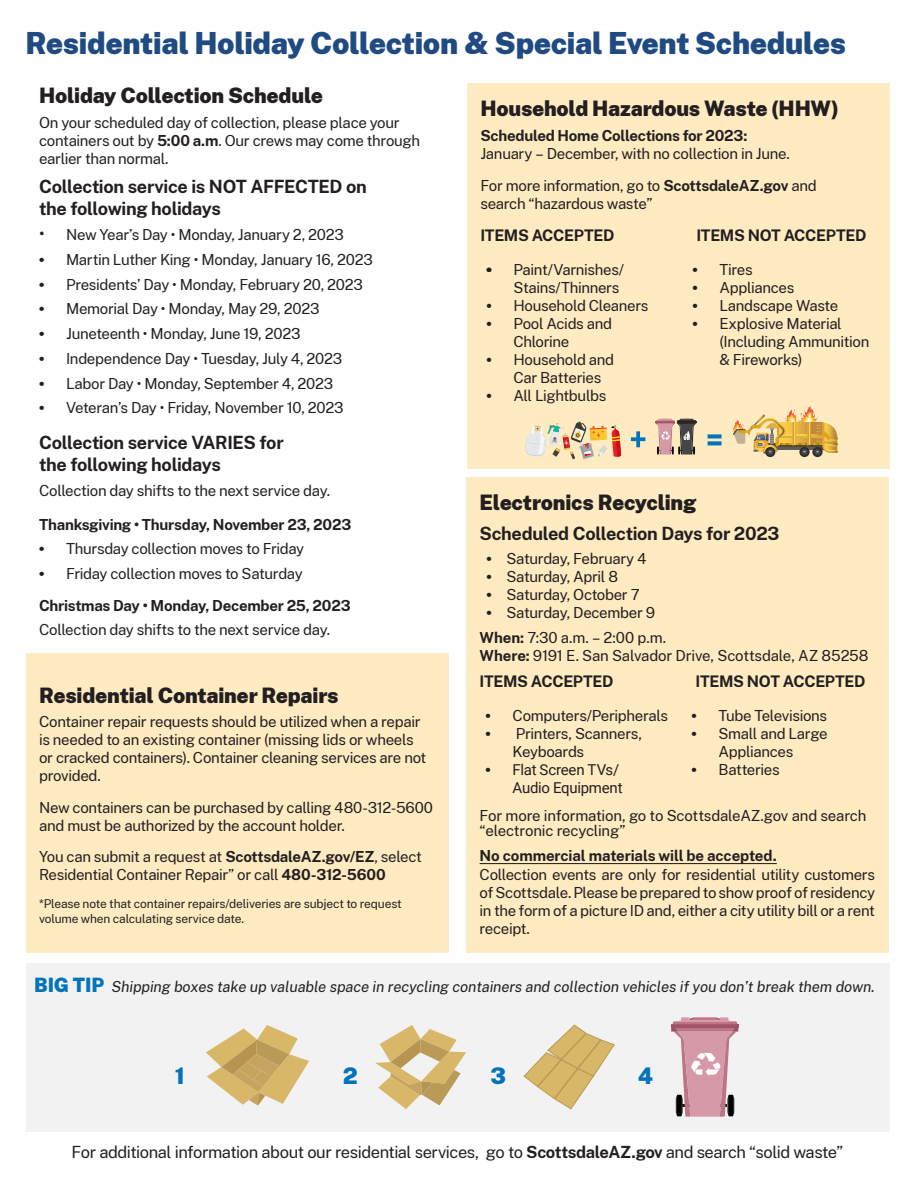
<style>
.page{position:relative;width:918px;height:1188px;background:#fff}
.page>*{position:absolute;margin:0;border:0;box-sizing:border-box;transform-origin:0 0}
.t1{font:900 30px "Public Sans";letter-spacing:-.015em;color:#1f4b82}
.t2{font:900 22.5px "Public Sans";color:#0474ba}
.t3{font:900 21px "Public Sans";letter-spacing:-.01em;color:#231f20}
.t4{font:700 18px/22.5px "Public Sans";letter-spacing:-.02em;color:#231f20}
.t5{font:16.5px "Public Sans";letter-spacing:-.025em;color:#231f20}
.t6{font:700 15.75px "Public Sans";letter-spacing:-.025em;color:#231f20}
.t7{font:15px/18px "Public Sans";letter-spacing:-.02em;color:#231f20}
.t8{font:700 15px/31.5px "Public Sans";letter-spacing:-.015em;color:#231f20}
.t9{font:italic 15px "Public Sans";letter-spacing:-.01em;color:#231f20}
.t10{font:15px/18px "Roboto";letter-spacing:-.02em;color:#231f20;text-align:right}
.t11{font:12px/14.4px "Public Sans";letter-spacing:-.015em;color:#231f20}
.s1{font-weight:700}
.s2{font-size:18px}
.s3{font-family:"Arial";font-weight:700}
.s4{font-family:"Arial"}
.s5{font-weight:400}
.s6{font-weight:900;font-style:normal;font-size:19.5px;color:#0474ba}
</style>
<div class="page">
<div style="left:467px;top:83px;width:423px;height:385px;background:#feebc1"></div>
<div style="left:466px;top:477px;width:423px;height:475px;background:#feebc1"></div>
<hr style="left:480px;top:863px;width:297px;height:1px;background:#231f20">
<div style="left:26px;top:653px;width:422px;height:299px;background:#feebc1"></div>
<div style="left:26px;top:963px;width:863px;height:169px;background:#f2f2f2"></div>
<svg style="left:765px;top:447px;width:10px;height:10px"></svg>
<div style="left:812px;top:447px;width:11px;height:10px;background:#2f2f2f;border-radius:50%"></div>
<div style="left:799px;top:447px;width:11px;height:10px;background:#2f2f2f;border-radius:50%"></div>
<img style="left:732px;top:406px;width:106px;height:49px">
<svg style="left:656px;top:419px;width:40px;height:36px"></svg>
<svg style="left:525px;top:421px;width:96px;height:38px"></svg>
<svg style="left:631px;top:431px;width:14px;height:16px"></svg>
<div style="left:708px;top:434px;width:14px;height:5px;background:#0274ba"></div>
<svg style="left:708px;top:441px;width:14px;height:4px"></svg>
<svg style="left:671px;top:1017px;width:67px;height:100px"></svg>
<svg style="left:206px;top:1025px;width:103px;height:81px"></svg>
<svg style="left:375px;top:1025px;width:91px;height:84px"></svg>
<svg style="left:524px;top:1025px;width:91px;height:84px"></svg>
<h1 class="t1" style="left:26px;top:20px;width:822px">Residential Holiday Collection &amp; Special Event Schedules</h1>
<h3 class="t3" style="left:39px;top:79px;width:286px">Holiday Collection Schedule</h3>
<p class="t7" style="left:39px;top:112px;width:382px">On your scheduled day of collection, please place your containers out by <span class="s1">5:00 a.m</span>. Our crews may come through earlier than normal.</p>
<p class="t4" style="left:39px;top:174px;width:329px">Collection service is NOT AFFECTED on the following holidays</p>
<p class="t7" style="left:39px;top:225px;width:306px"><span class="s2">•</span> New Year’s Day • Monday, January 2, 2023</p>
<p class="t7" style="left:39px;top:250px;width:335px"><span class="s3">•</span> Martin Luther King • Monday, January 16, 2023</p>
<p class="t7" style="left:39px;top:274px;width:325px"><span class="s3">•</span> Presidents’ Day • Monday, February 20, 2023</p>
<p class="t7" style="left:39px;top:299px;width:282px"><span class="s3">•</span> Memorial Day • Monday, May 29, 2023</p>
<p class="t7" style="left:39px;top:324px;width:263px"><span class="s3">•</span> Juneteenth • Monday, June 19, 2023</p>
<p class="t7" style="left:39px;top:349px;width:305px"><span class="s3">•</span> Independence Day • Tuesday, July 4, 2023</p>
<p class="t7" style="left:39px;top:373px;width:296px"><span class="s3">•</span> Labor Day • Monday, September 4, 2023</p>
<p class="t7" style="left:39px;top:398px;width:306px"><span class="s3">•</span> Veteran’s Day • Friday, November 10, 2023</p>
<p class="t4" style="left:39px;top:430px;width:246px">Collection service VARIES for the following holidays</p>
<p class="t7" style="left:39px;top:481px;width:292px">Collection day shifts to the next service day.</p>
<p class="t8" style="left:39px;top:507px;width:314px">Thanksgiving • Thursday, November 23, 2023</p>
<p class="t7" style="left:39px;top:539px;width:267px"><span class="s3">•</span> Thursday collection moves to Friday</p>
<p class="t8" style="left:39px;top:557px;width:313px"><span class="s4">•</span> <span class="s5">Friday collection moves to Saturday<br></span>Christmas Day • Monday, December 25, 2023</p>
<p class="t7" style="left:39px;top:620px;width:292px">Collection day shifts to the next service day.</p>
<h3 class="t3" style="left:39px;top:679px;width:301px">Residential Container Repairs</h3>
<p class="t7" style="left:39px;top:712px;width:389px">Container repair requests should be utilized when a repair is needed to an existing container (missing lids or wheels or cracked containers). Container cleaning services are not provided.</p>
<p class="t7" style="left:39px;top:798px;width:395px">New containers can be purchased by calling 480-312-5600 and must be authorized by the account holder.</p>
<p class="t7" style="left:39px;top:847px;width:384px">You can submit a request at <span class="s1">ScottsdaleAZ.gov/EZ</span>, select<br>Residential Container Repair” or call <span class="s1">480-312-5600</span></p>
<p class="t11" style="left:39px;top:896px;width:364px">*Please note that container repairs/deliveries are subject to request volume when calculating service date.</p>
<h3 class="t3" style="left:480px;top:92px;width:360px">Household Hazardous Waste (HHW)</h3>
<p class="t8" style="left:480px;top:119px;width:268px">Scheduled Home Collections for 2023:</p>
<p class="t7" style="left:480px;top:137px;width:338px;line-height:31.5px">January – December, with no collection in June.<br>For more information, go to <span class="s1">ScottsdaleAZ.gov</span> and</p>
<p class="t7" style="left:480px;top:193px;width:174px">search “hazardous waste”</p>
<p class="t6" style="left:480px;top:224px;width:135px">ITEMS ACCEPTED</p>
<p class="t6" style="left:696px;top:224px;width:171px">ITEMS NOT ACCEPTED</p>
<p class="t7" style="left:513px;top:260px;width:112px;text-indent:-27px"><span class="s3">•</span> Paint/Varnishes/<br>Stains/Thinners</p>
<p class="t7" style="left:486px;top:296px;width:164px"><span class="s3">•</span> Household Cleaners</p>
<p class="t7" style="left:513px;top:314px;width:100px;text-indent:-27px"><span class="s3">•</span> Pool Acids and<br>Chlorine</p>
<p class="t7" style="left:513px;top:350px;width:102px;text-indent:-27px"><span class="s3">•</span> Household and<br>Car Batteries</p>
<p class="t7" style="left:486px;top:386px;width:121px"><span class="s3">•</span> All Lightbulbs</p>
<p class="t7" style="left:692px;top:260px;width:62px"><span class="s3">•</span> Tires</p>
<p class="t7" style="left:692px;top:278px;width:103px"><span class="s3">•</span> Appliances</p>
<p class="t7" style="left:692px;top:296px;width:147px"><span class="s3">•</span> Landscape Waste</p>
<p class="t7" style="left:719px;top:314px;width:151px;text-indent:-27px"><span class="s3">•</span> Explosive Material (Including Ammunition &amp; Fireworks)</p>
<h3 class="t3" style="left:480px;top:487px;width:218px">Electronics Recycling</h3>
<p class="t4" style="left:480px;top:521px;width:302px">Scheduled Collection Days for 2023</p>
<p class="t7" style="left:486px;top:549px;width:162px"><span class="s3">•</span> Saturday, February 4</p>
<p class="t7" style="left:486px;top:567px;width:133px"><span class="s3">•</span> Saturday, April 8</p>
<p class="t7" style="left:486px;top:585px;width:155px"><span class="s3">•</span> Saturday, October 7</p>
<p class="t7" style="left:480px;top:600px;width:188px;line-height:24.8px;text-align:center"><span class="s3">•</span> Saturday, December 9<br><span class="s1">When:</span> 7:30 a.m. – 2:00 p.m.</p>
<p class="t7" style="left:480px;top:646px;width:391px"><span class="s1">Where:</span> 9191 E. San Salvador Drive, Scottsdale, AZ 85258</p>
<p class="t6" style="left:480px;top:669px;width:135px">ITEMS ACCEPTED</p>
<p class="t6" style="left:696px;top:669px;width:171px">ITEMS NOT ACCEPTED</p>
<p class="t7" style="left:486px;top:705px;width:184px"><span class="s3">•</span> Computers/Peripherals</p>
<p class="t7" style="left:513px;top:723px;width:131px;text-indent:-27px"><span class="s3">•</span> Printers, Scanners,<br>Keyboards</p>
<p class="t10" style="left:486px;top:760px;width:138px"><span class="s3">•</span> Flat Screen TVs/<br>Audio Equipment</p>
<p class="t7" style="left:692px;top:705px;width:137px"><span class="s3">•</span> Tube Televisions</p>
<p class="t7" style="left:692px;top:723px;width:138px;text-align:center"><span class="s3">•</span> Small and Large<br>Appliances</p>
<p class="t7" style="left:692px;top:759px;width:90px"><span class="s3">•</span> Batteries</p>
<p class="t7" style="left:480px;top:807px;width:388px;line-height:15px">For more information, go to ScottsdaleAZ.gov and search “electronic recycling”</p>
<p class="t8" style="left:480px;top:839px;width:299px">No commercial materials will be accepted.</p>
<p class="t7" style="left:480px;top:864px;width:397px;text-align:justify">Collection events are only for residential utility customers of Scottsdale. Please be prepared to show proof of residency in the form of a picture ID and, either a city utility bill or a rent receipt.</p>
<p class="t9" style="left:34px;top:976px;width:842px"><span class="s6">BIG TIP</span> Shipping boxes take up valuable space in recycling containers and collection vehicles if you don’t break them down.</p>
<h2 class="t2" style="left:175px;top:1059px;width:12px">1</h2>
<h2 class="t2" style="left:343px;top:1059px;width:17px">2</h2>
<h2 class="t2" style="left:490px;top:1059px;width:17px">3</h2>
<h2 class="t2" style="left:638px;top:1059px;width:17px">4</h2>
<p class="t5" style="left:72px;top:1141px;width:773px">For additional information about our residential services, go to <span class="s1">ScottsdaleAZ.gov</span> and search “solid waste”</p>
</div>
